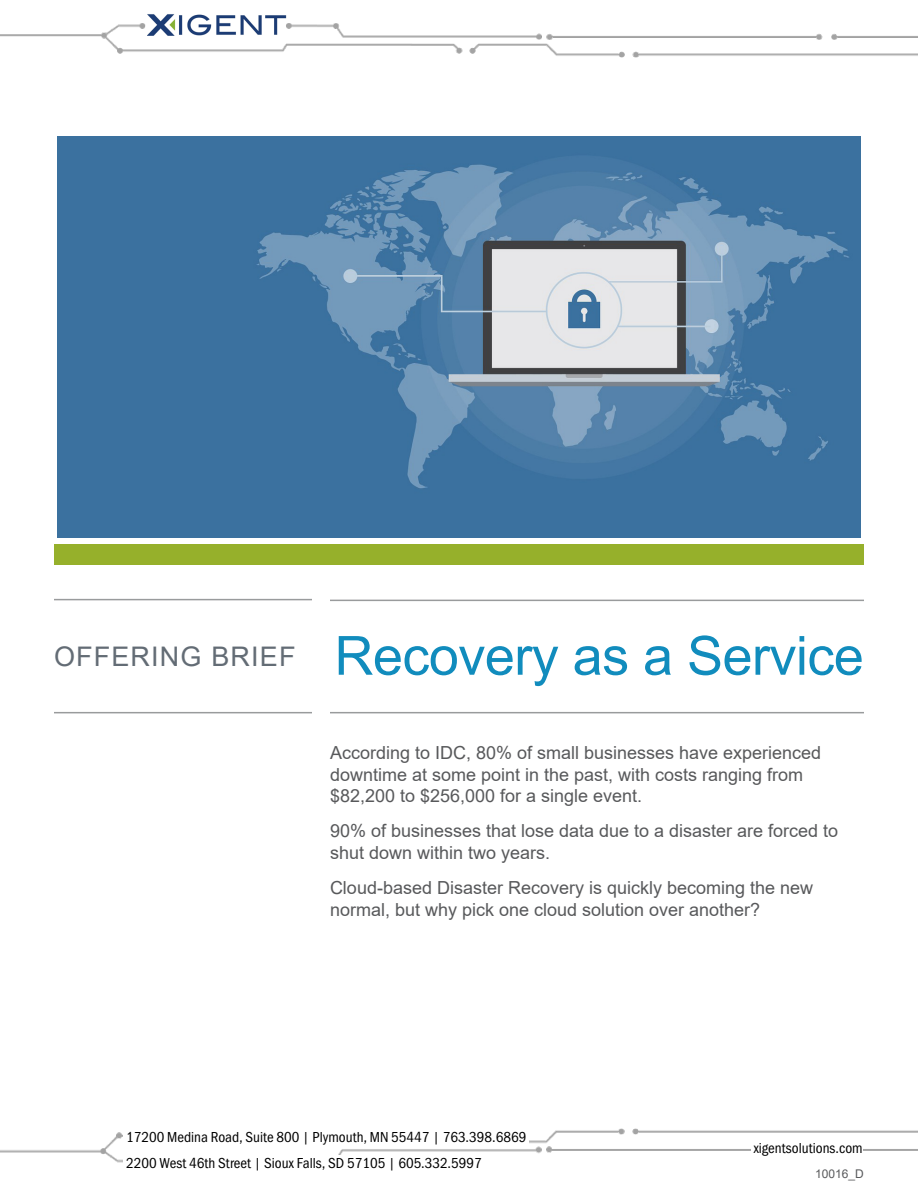
<style>
.page{position:relative;width:918px;height:1188px;background:#fff}
.page>*{position:absolute;margin:0;border:0;box-sizing:border-box;transform-origin:0 0}
.t1{font:54px "Arial";letter-spacing:-.01em;color:#118cbd}
.t2{font:18px/21.6px "Arial";color:#58595b}
.t3{font:15px/26.2px "Franklin Gothic URW Con Boo";color:#000}
.t4{font:12px "Arial";color:#58595b}
</style>
<div class="page">
<div style="left:54px;top:544px;width:810px;height:21px;background:#96b02b"></div>
<hr style="left:54px;top:712px;width:258px;height:1px;background:#999b9c">
<hr style="left:330px;top:712px;width:534px;height:1px;background:#999b9c">
<img style="left:147px;top:14px;width:140px;height:5px">
<img style="left:0;top:19px;width:918px;height:39px">
<hr style="left:54px;top:599px;width:258px;height:1px;background:#999b9c">
<hr style="left:330px;top:600px;width:534px;height:1px;background:#999b9c">
<img style="left:0;top:1128px;width:918px;height:35px">
<div style="left:123px;top:1132px;width:405px;height:16px;background:#fff"></div>
<div style="left:123px;top:1155px;width:373px;height:13px;background:#fff"></div>
<div style="left:751px;top:1143px;width:112px;height:10px;background:#fff"></div>
<img style="left:58px;top:136px;width:802px;height:402px">
<h1 class="t1" style="left:54px;top:619px;width:811px"><sup>OFFERING</sup> <sup>BRIEF</sup> Recovery as a Service</h1>
<p class="t2" style="left:330px;top:742px;width:493px">According to IDC, 80% of small businesses have experienced downtime at some point in the past, with costs ranging from $82,200 to $256,000 for a single event.</p>
<p class="t2" style="left:330px;top:820px;width:510px">90% of businesses that lose data due to a disaster are forced to shut down within two years.</p>
<p class="t2" style="left:330px;top:877px;width:485px">Cloud-based Disaster Recovery is quickly becoming the new normal, but why pick one cloud solution over another?</p>
<p class="t3" style="left:126px;top:1124px;width:402px">17200 Medina Road, Suite 800 | Plymouth, MN 55447 | 763.398.6869<br>2200 West 46th Street | Sioux Falls, SD 57105 | 605.332.5997</p>
<p class="t3" style="left:754px;top:1134px;width:110px">xigentsolutions.com</p>
<p class="t4" style="left:815px;top:1166px;width:50px">10016_D</p>
</div>
